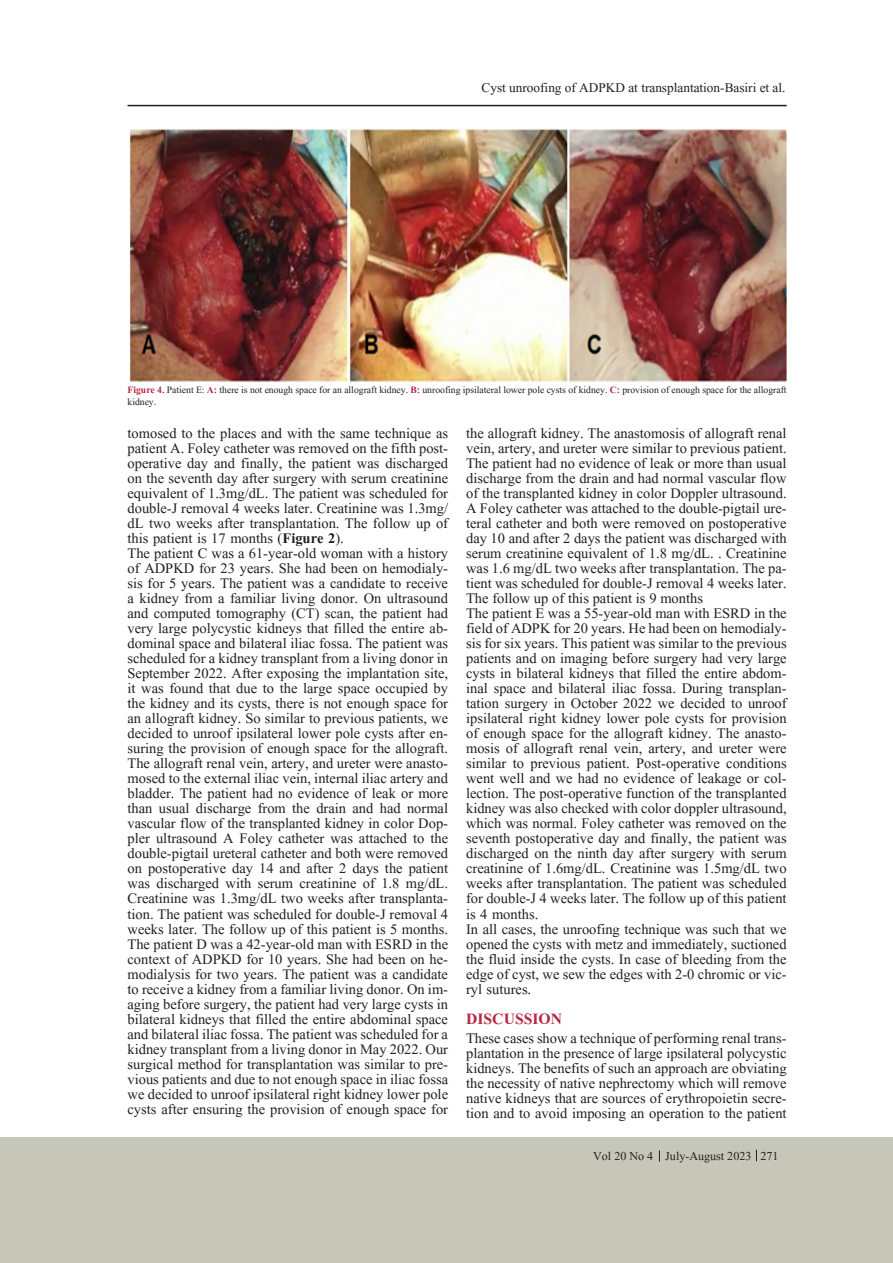
<style>
.page{position:relative;width:893px;height:1263px;background:#fff}
.page>*{position:absolute;margin:0;border:0;box-sizing:border-box;transform-origin:0 0}
.t1{font:700 19.5px "Aparajita";color:#b62841}
.t2{font:18px/15px "Aparajita";color:#231f20;text-align:justify}
.t3{font:16.5px "Aparajita";color:#231f20}
.t4{font:15px "Aparajita";color:#231f20}
.t5{font:12px/12px "Aparajita";color:#231f20}
.s1{font-weight:700;color:#b62841}
.s2{font-weight:700}
</style>
<div class="page">
<hr style="left:128px;top:105px;width:659px;height:1px;background:#231f20">
<div style="left:0;top:1137px;width:893px;height:126px;background:#c7c7b9"></div>
<img style="left:129px;top:128px;width:658px;height:253px">
<p class="t3" style="left:482px;top:79px;width:305px">Cyst unroofing of ADPKD at transplantation-Basiri et al.</p>
<p class="t5" style="left:128px;top:385px;width:661px"><span class="s1">Figure 4.</span> Patient E: <span class="s1">A:</span> there is not enough space for an allograft kidney. <span class="s1">B:</span> unroofing ipsilateral lower pole cysts of kidney. <span class="s1">C:</span> provision of enough space for the allograft kidney.</p>
<p class="t2" style="left:128px;top:428px;width:322px">tomosed to the places and with the same technique as patient A. Foley catheter was removed on the fifth post&shy;operative day and finally, the patient was discharged on the seventh day after surgery with serum creatinine equivalent of 1.3mg/dL. The patient was scheduled for double-J removal 4 weeks later. Creatinine was 1.3mg/ dL two weeks after transplantation. The follow up of this patient is 17 months (<span class="s2">Figure 2</span>).</p>
<p class="t2" style="left:128px;top:548px;width:322px">The patient C was a 61-year-old woman with a history of ADPKD for 23 years. She had been on hemodialy&shy;sis for 5 years. The patient was a candidate to receive a kidney from a familiar living donor. On ultrasound and computed tomography (CT) scan, the patient had very large polycystic kidneys that filled the entire ab&shy;dominal space and bilateral iliac fossa. The patient was scheduled for a kidney transplant from a living donor in September 2022. After exposing the implantation site, it was found that due to the large space occupied by the kidney and its cysts, there is not enough space for an allograft kidney. So similar to previous patients, we decided to unroof ipsilateral lower pole cysts after en&shy;suring the provision of enough space for the allograft.<br>The allograft renal vein, artery, and ureter were anasto&shy;mosed to the external iliac vein, internal iliac artery and bladder. The patient had no evidence of leak or more than usual discharge from the drain and had normal vascular flow of the transplanted kidney in color Dop&shy;pler ultrasound A Foley catheter was attached to the double-pigtail ureteral catheter and both were removed on postoperative day 14 and after 2 days the patient was discharged with serum creatinine of 1.8 mg/dL.<br>Creatinine was 1.3mg/dL two weeks after transplanta&shy;tion. The patient was scheduled for double-J removal 4 weeks later. The follow up of this patient is 5 months.</p>
<p class="t2" style="left:128px;top:938px;width:322px">The patient D was a 42-year-old man with ESRD in the context of ADPKD for 10 years. She had been on he&shy;modialysis for two years. The patient was a candidate to receive a kidney from a familiar living donor. On im&shy;aging before surgery, the patient had very large cysts in bilateral kidneys that filled the entire abdominal space and bilateral iliac fossa. The patient was scheduled for a kidney transplant from a living donor in May 2022. Our surgical method for transplantation was similar to pre&shy;vious patients and due to not enough space in iliac fossa we decided to unroof ipsilateral right kidney lower pole cysts after ensuring the provision of enough space for</p>
<p class="t2" style="left:466px;top:428px;width:322px">the allograft kidney. The anastomosis of allograft renal vein, artery, and ureter were similar to previous patient.<br>The patient had no evidence of leak or more than usual discharge from the drain and had normal vascular flow of the transplanted kidney in color Doppler ultrasound.<br>A Foley catheter was attached to the double-pigtail ure&shy;teral catheter and both were removed on postoperative day 10 and after 2 days the patient was discharged with serum creatinine equivalent of 1.8 mg/dL. . Creatinine was 1.6 mg/dL two weeks after transplantation. The pa&shy;tient was scheduled for double-J removal 4 weeks later.<br>The follow up of this patient is 9 months</p>
<p class="t2" style="left:466px;top:608px;width:322px">The patient E was a 55-year-old man with ESRD in the field of ADPK for 20 years. He had been on hemodialy&shy;sis for six years. This patient was similar to the previous patients and on imaging before surgery had very large cysts in bilateral kidneys that filled the entire abdom&shy;inal space and bilateral iliac fossa. During transplan&shy;tation surgery in October 2022 we decided to unroof ipsilateral right kidney lower pole cysts for provision of enough space for the allograft kidney. The anasto&shy;mosis of allograft renal vein, artery, and ureter were similar to previous patient. Post-operative conditions went well and we had no evidence of leakage or col&shy;lection. The post-operative function of the transplanted kidney was also checked with color doppler ultrasound, which was normal. Foley catheter was removed on the seventh postoperative day and finally, the patient was discharged on the ninth day after surgery with serum creatinine of 1.6mg/dL. Creatinine was 1.5mg/dL two weeks after transplantation. The patient was scheduled for double-J 4 weeks later. The follow up of this patient is 4 months.</p>
<p class="t2" style="left:466px;top:923px;width:322px">In all cases, the unroofing technique was such that we opened the cysts with metz and immediately, suctioned the fluid inside the cysts. In case of bleeding from the edge of cyst, we sew the edges with 2-0 chromic or vic&shy;ryl sutures.</p>
<p class="t1" style="left:466px;top:1009px;width:98px">DISCUSSION</p>
<p class="t2" style="left:466px;top:1032px;width:322px">These cases show a technique of performing renal trans&shy;plantation in the presence of large ipsilateral polycystic kidneys. The benefits of such an approach are obviating the necessity of native nephrectomy which will remove native kidneys that are sources of erythropoietin secre&shy;tion and to avoid imposing an operation to the patient</p>
<p class="t4" style="left:593px;top:1148px;width:187px">Vol 20 No 4 July-August 2023 271</p>
</div>
